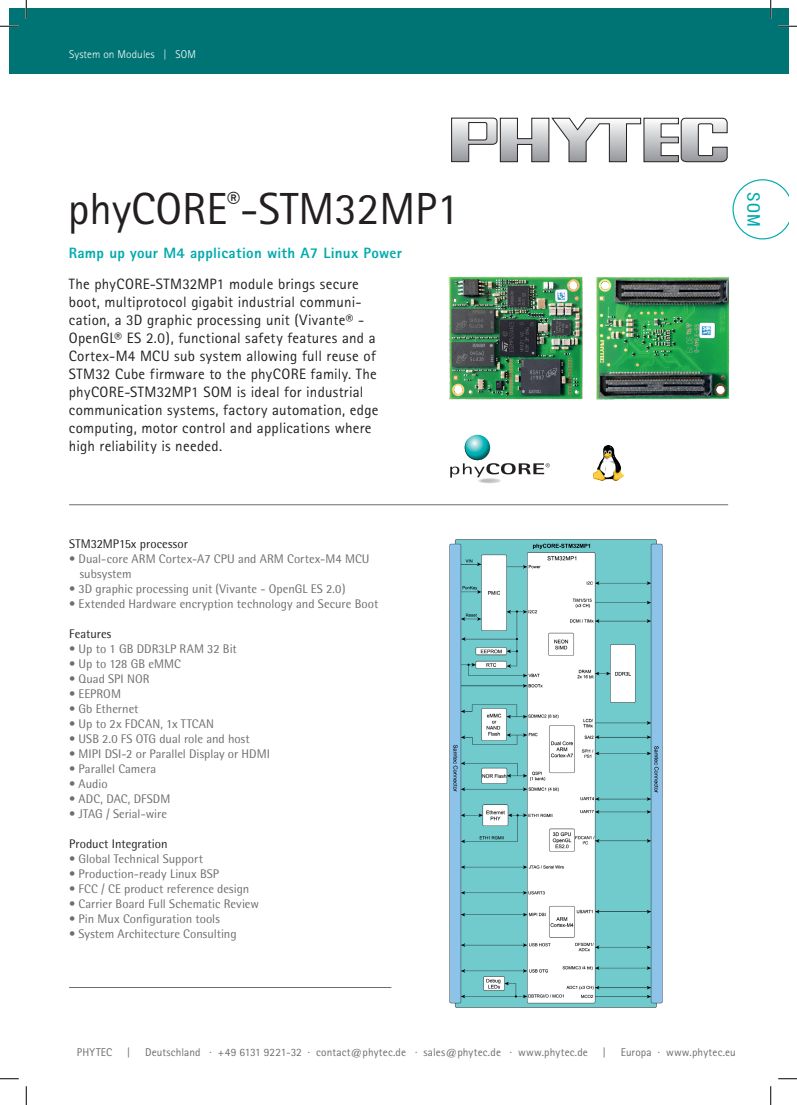
<style>
.page{position:relative;width:797px;height:1105px;background:#fff}
.page>*{position:absolute;margin:0;border:0;box-sizing:border-box;transform-origin:0 0}
.t1{font:45px "Rotis Sans Serif";color:#231f20}
.t2{font:17.5px "Roboto Condensed";color:#00aaad}
.t3{font:15px/18px "Rotis Sans Serif";letter-spacing:.015em;color:#231f20}
.t4{font:800 15px "Rotis Sans Serif";letter-spacing:.02em;color:#00aaad}
.t5{font:12.5px/15px "Rotis Semi Sans";color:#6c6d70}
.t6{font:12.5px "Rotis Semi Sans";color:#231f20}
.t7{font:11.25px "Rotis Sans Serif";letter-spacing:.01em;color:#6c6d70}
.t8{font:300 11.25px "Rotis Sans Serif";letter-spacing:.01em;color:#fff}
</style>
<div class="page">
<hr style="left:69px;top:987px;width:322px;height:1px;background:#6c6d70">
<hr style="left:69px;top:504px;width:659px;height:1px;background:#6c6d70">
<img style="left:448px;top:277px;width:135px;height:123px">
<img style="left:596px;top:277px;width:134px;height:123px">
<img style="left:449px;top:539px;width:214px;height:469px">
<div style="left:9px;top:9px;width:779px;height:65px;background:#007475"></div>
<img style="left:593px;top:445px;width:30px;height:35px">
<svg style="left:451px;top:118px;width:276px;height:44px"></svg>
<svg style="left:465px;top:435px;width:25px;height:25px"></svg>
<svg style="left:479px;top:479px;width:20px;height:4px"></svg>
<svg style="left:450px;top:437px;width:99px;height:45px"></svg>
<svg style="left:732px;top:179px;width:56px;height:60px"></svg>
<svg style="left:0;top:25px;width:19px;height:2px"></svg>
<svg style="left:778px;top:25px;width:19px;height:2px"></svg>
<svg style="left:0;top:1078px;width:19px;height:1px"></svg>
<svg style="left:778px;top:1078px;width:19px;height:1px"></svg>
<svg style="left:25px;top:0;width:2px;height:19px"></svg>
<svg style="left:25px;top:1086px;width:2px;height:19px"></svg>
<svg style="left:770px;top:0;width:1px;height:19px"></svg>
<svg style="left:770px;top:1086px;width:1px;height:19px"></svg>
<p class="t8" style="left:69px;top:48px;width:128px">System on Modules | SOM</p>
<h1 class="t1" style="left:68px;top:183px;width:393px">phyCORE<sup>®</sup>-STM32MP1</h1>
<p class="t4" style="left:69px;top:243px;width:335px">Ramp up your M4 application with A7 Linux Power</p>
<p class="t3" style="left:69px;top:275px;width:311px">The phyCORE-STM32MP1 module brings secure boot, multiprotocol gigabit industrial communi&shy;cation, a 3D graphic processing unit (Vivante® - OpenGL® ES 2.0), functional safety features and a Cortex-M4 MCU sub system allowing full reuse of STM32 Cube firmware to the phyCORE family. The phyCORE-STM32MP1 SOM is ideal for industrial communication systems, factory automation, edge computing, motor control and applications where high reliability is needed.</p>
<p class="t6" style="left:69px;top:536px;width:120px">STM32MP15x processor</p>
<p class="t5" style="left:80px;top:551px;width:291px;text-indent:-11px">• Dual-core ARM Cortex-A7 CPU and ARM Cortex-M4 MCU subsystem</p>
<p class="t5" style="left:69px;top:581px;width:278px">• 3D graphic processing unit (Vivante - OpenGL ES 2.0)</p>
<p class="t5" style="left:69px;top:596px;width:311px">• Extended Hardware encryption technology and Secure Boot</p>
<p class="t6" style="left:69px;top:626px;width:44px">Features</p>
<p class="t5" style="left:69px;top:641px;width:169px">• Up to 1 GB DDR3LP RAM 32 Bit</p>
<p class="t5" style="left:69px;top:656px;width:113px">• Up to 128 GB eMMC</p>
<p class="t5" style="left:69px;top:671px;width:82px">• Quad SPI NOR</p>
<p class="t5" style="left:69px;top:686px;width:53px">• EEPROM</p>
<p class="t5" style="left:69px;top:701px;width:71px">• Gb Ethernet</p>
<p class="t5" style="left:69px;top:716px;width:146px">• Up to 2x FDCAN, 1x TTCAN</p>
<p class="t5" style="left:69px;top:731px;width:182px">• USB 2.0 FS OTG dual role and host</p>
<p class="t5" style="left:69px;top:746px;width:202px">• MIPI DSI-2 or Parallel Display or HDMI</p>
<p class="t5" style="left:69px;top:761px;width:88px">• Parallel Camera</p>
<p class="t5" style="left:69px;top:776px;width:40px">• Audio</p>
<p class="t5" style="left:69px;top:791px;width:103px">• ADC, DAC, DFSDM</p>
<p class="t5" style="left:69px;top:806px;width:99px">• JTAG / Serial-wire</p>
<p class="t6" style="left:69px;top:836px;width:100px">Product Integration</p>
<p class="t5" style="left:69px;top:851px;width:135px">• Global Technical Support</p>
<p class="t5" style="left:69px;top:866px;width:152px">• Production-ready Linux BSP</p>
<p class="t5" style="left:69px;top:881px;width:182px">• FCC / CE product reference design</p>
<p class="t5" style="left:69px;top:896px;width:191px">• Carrier Board Full Schematic Review</p>
<p class="t5" style="left:69px;top:911px;width:152px">• Pin Mux Configuration tools</p>
<p class="t5" style="left:69px;top:926px;width:169px">• System Architecture Consulting</p>
<h2 class="t2" style="left:766px;top:192px;width:37px;rotate:90deg">SOM</h2>
<p class="t7" style="left:77px;top:1046px;width:37px">PHYTEC</p>
<p class="t7" style="left:127px;top:1046px;width:4px">|</p>
<p class="t7" style="left:145px;top:1046px;width:444px">Deutschland · +49 6131 9221-32 · contact@phytec.de · sales@phytec.de · www.phytec.de</p>
<p class="t7" style="left:603px;top:1046px;width:4px">|</p>
<p class="t7" style="left:620px;top:1046px;width:117px">Europa · www.phytec.eu</p>
</div>
